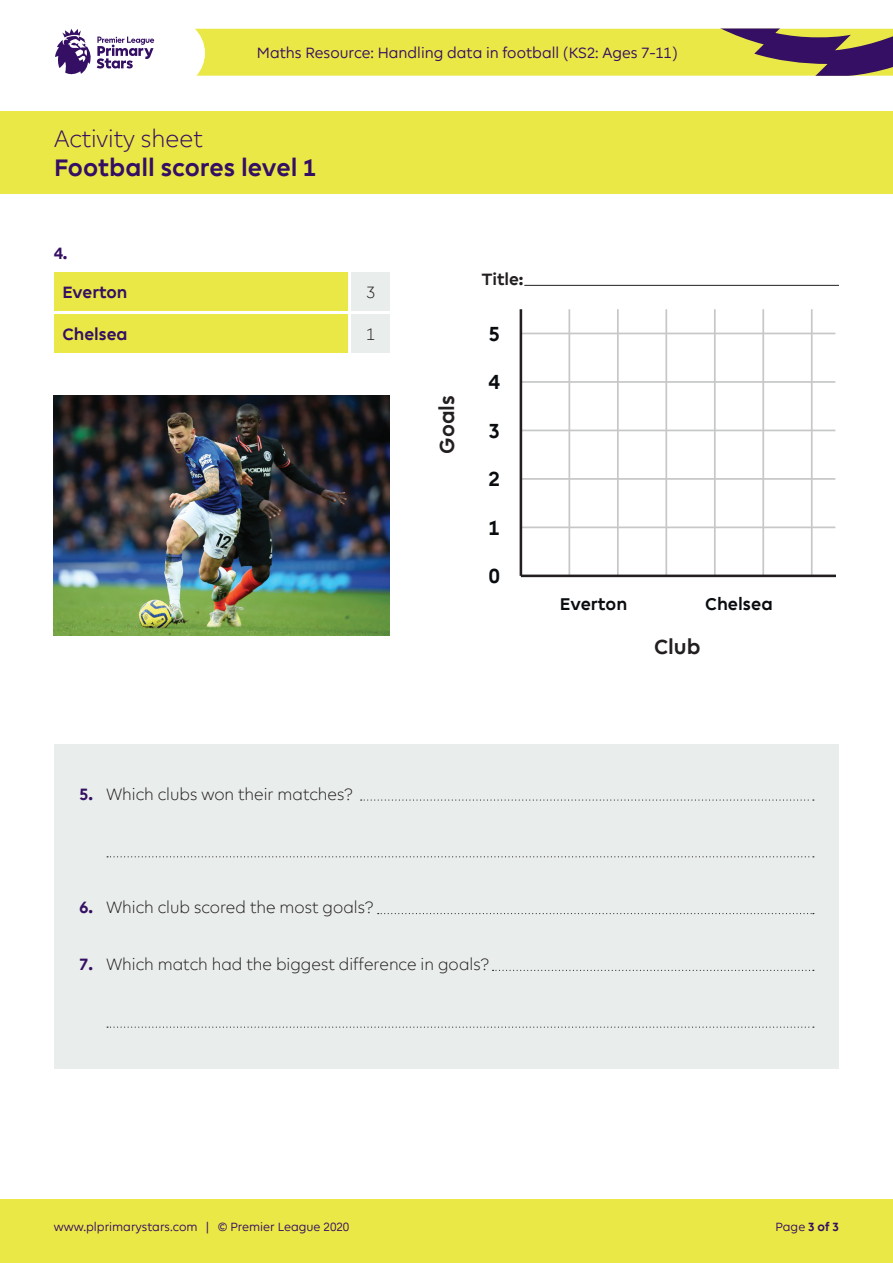
<style>
.page{position:relative;width:893px;height:1263px;background:#fff}
.page>*{position:absolute;margin:0;border:0;box-sizing:border-box;transform-origin:0 0}
.t1{font:700 24px "Premier League";color:#340f63}
.t2{font:300 24px "Premier League";color:#340f63}
.t3{font:700 20.55px "Premier League";color:#231f20}
.t4{font:700 20.55px "Premier League";color:#0a0d10}
.t5{font:700 17.1px "Premier League";color:#0a0d10}
.Body{font:300 16.5px "Premier League";color:#231f20}
.Purple_Header{font:700 16.5px "Premier League";color:#340f63}
.t6{font:700 16.5px "Premier League";color:#231f20}
.t7{font:15px "Premier League";color:#340f63}
.t8{font:12px "Premier League";color:#340f63}
.s1{font-weight:700;color:#340f63}
.s2{font-weight:700}
</style>
<div class="page">
<div style="left:0;top:111px;width:893px;height:83px;background:#eae846"></div>
<svg style="left:195px;top:28px;width:698px;height:48px"></svg>
<div style="left:0;top:1199px;width:893px;height:64px;background:#eae846"></div>
<svg style="left:55px;top:29px;width:99px;height:46px"></svg>
<div style="left:54px;top:272px;width:293px;height:38px;background:#eae846"></div>
<div style="left:352px;top:272px;width:38px;height:38px;background:#e9edeb"></div>
<div style="left:54px;top:315px;width:293px;height:38px;background:#eae846"></div>
<div style="left:352px;top:315px;width:38px;height:38px;background:#e9edeb"></div>
<hr style="left:521px;top:526px;width:314px;height:2px;background:#c6c7c7">
<hr style="left:521px;top:478px;width:314px;height:2px;background:#c6c7c7">
<hr style="left:521px;top:430px;width:314px;height:1px;background:#c6c7c7">
<hr style="left:521px;top:381px;width:314px;height:2px;background:#c6c7c7">
<hr style="left:521px;top:333px;width:314px;height:1px;background:#c6c7c7">
<hr style="left:568px;top:309px;width:2px;height:267px;background:#c6c7c7">
<hr style="left:617px;top:309px;width:2px;height:267px;background:#c6c7c7">
<hr style="left:714px;top:309px;width:2px;height:267px;background:#c6c7c7">
<hr style="left:762px;top:309px;width:2px;height:267px;background:#c6c7c7">
<hr style="left:811px;top:309px;width:2px;height:267px;background:#c6c7c7">
<hr style="left:520px;top:309px;width:2px;height:267px;background:#231f20">
<hr style="left:665px;top:309px;width:2px;height:267px;background:#c6c7c7">
<hr style="left:521px;top:575px;width:315px;height:2px;background:#231f20">
<img style="left:54px;top:395px;width:336px;height:240px">
<div style="left:54px;top:744px;width:785px;height:325px;background:#e9edeb"></div>
<svg style="left:361px;top:799px;width:453px;height:2px"></svg>
<svg style="left:107px;top:856px;width:707px;height:1px"></svg>
<svg style="left:378px;top:913px;width:436px;height:1px"></svg>
<svg style="left:493px;top:970px;width:321px;height:1px"></svg>
<svg style="left:107px;top:1026px;width:707px;height:2px"></svg>
<hr style="left:524px;top:285px;width:315px;height:1px;background:#231f20">
<p class="t7" style="left:257px;top:44px;width:422px">Maths Resource: Handling data in football (KS2: Ages 7-11)</p>
<h1 class="t2" style="left:54px;top:125px;width:150px">Activity sheet</h1>
<h1 class="t1" style="left:54px;top:154px;width:264px">Football scores level 1</h1>
<p class="Purple_Header" style="left:54px;top:245px;width:15px">4.</p>
<p class="Purple_Header" style="left:63px;top:283px;width:67px">Everton</p>
<p class="Body" style="left:366px;top:283px;width:10px">3</p>
<p class="Purple_Header" style="left:63px;top:325px;width:67px">Chelsea</p>
<p class="Body" style="left:366px;top:326px;width:10px">1</p>
<p class="t4" style="left:489px;top:322px;width:13px">5</p>
<p class="t4" style="left:489px;top:371px;width:13px">4</p>
<p class="t4" style="left:489px;top:419px;width:13px">3</p>
<p class="t4" style="left:489px;top:468px;width:13px">2</p>
<p class="t4" style="left:489px;top:516px;width:13px">1</p>
<p class="t4" style="left:489px;top:565px;width:13px">0</p>
<p class="t6" style="left:482px;top:270px;width:43px">Title:</p>
<p class="t3" style="left:436px;top:454px;width:60px;rotate:-90deg">Goals</p>
<p class="t5" style="left:560px;top:594px;width:69px">Everton</p>
<p class="t5" style="left:705px;top:594px;width:69px">Chelsea</p>
<p class="t3" style="left:654px;top:636px;width:48px">Club</p>
<p class="Body" style="left:80px;top:785px;width:275px"><span class="s1">5.</span> Which clubs won their matches?</p>
<p class="Body" style="left:80px;top:898px;width:296px"><span class="s1">6.</span> Which club scored the most goals?</p>
<p class="Body" style="left:80px;top:955px;width:411px"><span class="s1">7.</span> Which match had the biggest difference in goals?</p>
<p class="t8" style="left:54px;top:1220px;width:297px">www.plprimarystars.com | © Premier League 2020</p>
<p class="t8" style="left:775px;top:1220px;width:65px">Page <span class="s2">3 of 3</span></p>
</div>
